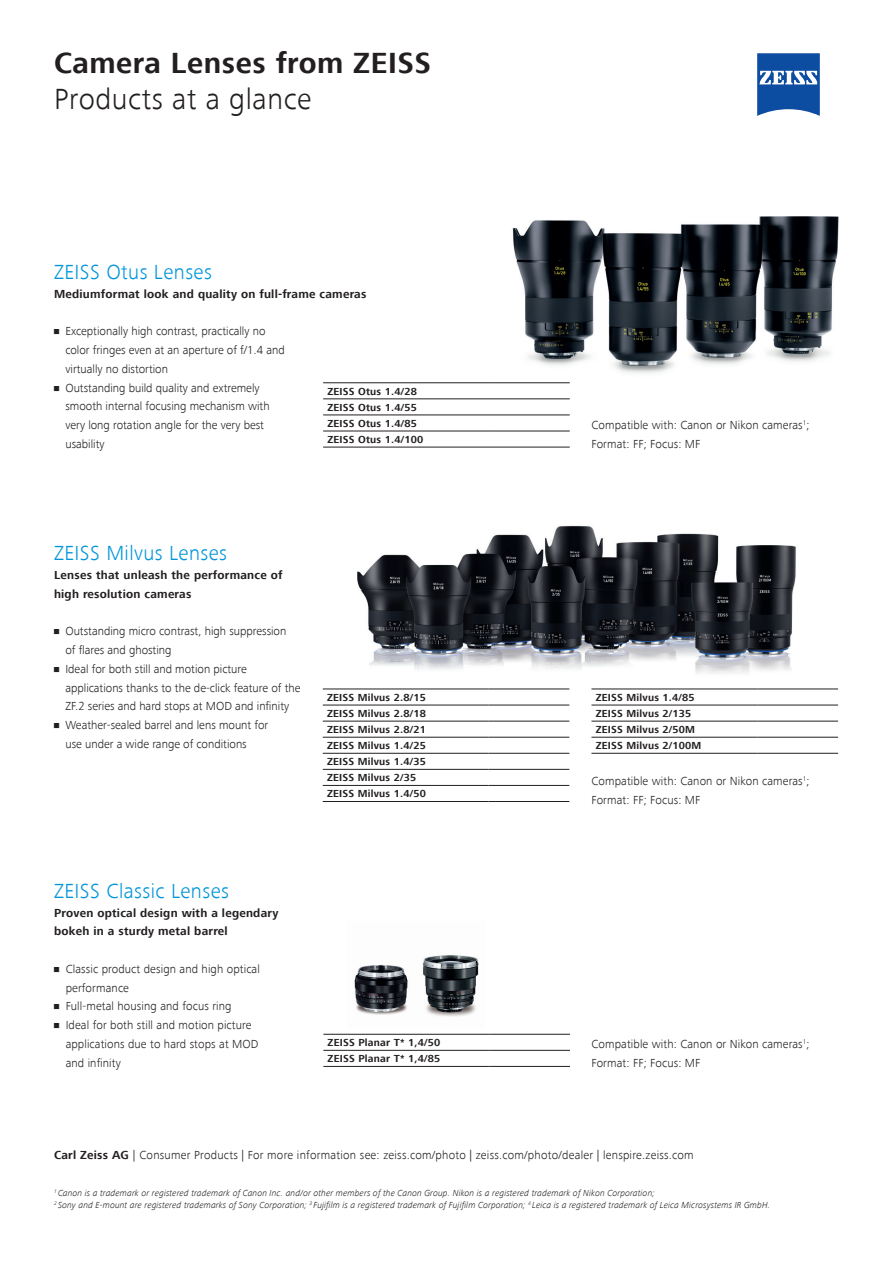
<style>
.page{position:relative;width:893px;height:1263px;background:#fff}
.page>*{position:absolute;margin:0;border:0;box-sizing:border-box;transform-origin:0 0}
.t1{font:700 30px "ZEISS Frutiger Next W1 G";letter-spacing:.02em;color:#231f20}
.t2{font:300 30px "ZEISS Frutiger Next W1 G";letter-spacing:.02em;color:#231f20}
.t3{font:300 21px "ZEISS Frutiger Next W1 G";letter-spacing:.02em;color:#0095d9}
.t4{font:300 12px/18.8px "ZEISS Frutiger Next W1 G";color:#231f20}
.t5{font:700 12px/18.8px "ZEISS Frutiger Next W1 G";letter-spacing:.02em;color:#231f20}
.t6{font:300 12px "ZEISS Frutiger Next W1 G";letter-spacing:.02em;color:#231f20}
.t7{font:700 10.5px/16px "ZEISS Frutiger Next W1 G";letter-spacing:.02em;color:#231f20}
.t8{font:italic 300 9px/12px "ZEISS Frutiger Next W1 G";letter-spacing:.01em;color:#231f20}
.s1{font-weight:700}
</style>
<div class="page">
<img style="left:322px;top:525px;width:513px;height:164px">
<img style="left:354px;top:955px;width:125px;height:62px">
<img style="left:503px;top:216px;width:336px;height:168px">
<hr style="left:323px;top:382px;width:166px;height:1px;background:#231f20">
<hr style="left:489px;top:382px;width:81px;height:1px;background:#231f20">
<hr style="left:323px;top:399px;width:166px;height:1px;background:#231f20">
<hr style="left:489px;top:399px;width:81px;height:1px;background:#231f20">
<hr style="left:323px;top:415px;width:166px;height:1px;background:#231f20">
<hr style="left:489px;top:415px;width:81px;height:1px;background:#231f20">
<hr style="left:323px;top:431px;width:166px;height:1px;background:#231f20">
<hr style="left:489px;top:431px;width:81px;height:1px;background:#231f20">
<hr style="left:323px;top:447px;width:166px;height:1px;background:#231f20">
<hr style="left:489px;top:447px;width:81px;height:1px;background:#231f20">
<svg style="left:757px;top:53px;width:63px;height:63px"></svg>
<hr style="left:323px;top:689px;width:166px;height:1px;background:#231f20">
<hr style="left:489px;top:689px;width:80px;height:1px;background:#231f20">
<hr style="left:323px;top:705px;width:166px;height:1px;background:#231f20">
<hr style="left:489px;top:705px;width:80px;height:1px;background:#231f20">
<hr style="left:323px;top:721px;width:166px;height:1px;background:#231f20">
<hr style="left:489px;top:721px;width:80px;height:1px;background:#231f20">
<hr style="left:323px;top:737px;width:166px;height:1px;background:#231f20">
<hr style="left:489px;top:737px;width:80px;height:1px;background:#231f20">
<hr style="left:323px;top:753px;width:166px;height:1px;background:#231f20">
<hr style="left:489px;top:753px;width:80px;height:1px;background:#231f20">
<hr style="left:323px;top:769px;width:166px;height:1px;background:#231f20">
<hr style="left:489px;top:769px;width:80px;height:1px;background:#231f20">
<hr style="left:323px;top:785px;width:166px;height:1px;background:#231f20">
<hr style="left:489px;top:785px;width:80px;height:1px;background:#231f20">
<hr style="left:323px;top:801px;width:166px;height:1px;background:#231f20">
<hr style="left:489px;top:801px;width:80px;height:1px;background:#231f20">
<hr style="left:591px;top:689px;width:166px;height:1px;background:#231f20">
<hr style="left:757px;top:689px;width:81px;height:1px;background:#231f20">
<hr style="left:591px;top:705px;width:166px;height:1px;background:#231f20">
<hr style="left:757px;top:705px;width:81px;height:1px;background:#231f20">
<hr style="left:591px;top:721px;width:166px;height:1px;background:#231f20">
<hr style="left:757px;top:721px;width:81px;height:1px;background:#231f20">
<hr style="left:591px;top:737px;width:166px;height:1px;background:#231f20">
<hr style="left:757px;top:737px;width:81px;height:1px;background:#231f20">
<hr style="left:591px;top:753px;width:166px;height:1px;background:#231f20">
<hr style="left:757px;top:753px;width:81px;height:1px;background:#231f20">
<hr style="left:323px;top:1034px;width:166px;height:1px;background:#231f20">
<hr style="left:489px;top:1034px;width:81px;height:1px;background:#231f20">
<hr style="left:323px;top:1050px;width:166px;height:1px;background:#231f20">
<hr style="left:489px;top:1050px;width:81px;height:1px;background:#231f20">
<hr style="left:323px;top:1066px;width:166px;height:1px;background:#231f20">
<hr style="left:489px;top:1066px;width:81px;height:1px;background:#231f20">
<h1 class="t1" style="left:54px;top:46px;width:379px">Camera Lenses from ZEISS</h1>
<h1 class="t2" style="left:54px;top:82px;width:259px">Products at a glance</h1>
<h2 class="t3" style="left:54px;top:260px;width:159px">ZEISS Otus Lenses</h2>
<p class="t5" style="left:54px;top:285px;width:314px">Mediumformat look and quality on full-frame cameras</p>
<p class="t4" style="left:65px;top:322px;width:221px;text-indent:-11px">• Exceptionally high contrast, practically no color fringes even at an aperture of f/1.4 and virtually no distortion</p>
<p class="t4" style="left:65px;top:378px;width:206px;text-indent:-11px">• Outstanding build quality and extremely smooth internal focusing mechanism with very long rotation angle for the very best usability</p>
<h2 class="t3" style="left:54px;top:541px;width:175px">ZEISS Milvus Lenses</h2>
<p class="t5" style="left:54px;top:566px;width:230px">Lenses that unleash the performance of high resolution cameras</p>
<p class="t7" style="left:327px;top:383px;width:97px">ZEISS Otus 1.4/28<br>ZEISS Otus 1.4/55<br>ZEISS Otus 1.4/85<br>ZEISS Otus 1.4/100</p>
<p class="t4" style="left:591px;top:416px;width:220px">Compatible with: Canon or Nikon cameras<sup>1</sup>;<br>Format: FF; Focus: MF</p>
<p class="t4" style="left:65px;top:622px;width:222px;text-indent:-11px">• Outstanding micro contrast, high suppression of flares and ghosting</p>
<p class="t4" style="left:65px;top:659px;width:237px;text-indent:-11px">• Ideal for both still and motion picture applications thanks to the de-click feature of the<br>ZF.2 series and hard stops at MOD and infinity</p>
<p class="t4" style="left:65px;top:716px;width:204px;text-indent:-11px">• Weather-sealed barrel and lens mount for use under a wide range of conditions</p>
<p class="t7" style="left:327px;top:690px;width:100px">ZEISS Milvus 2.8/15<br>ZEISS Milvus 2.8/18<br>ZEISS Milvus 2.8/21<br>ZEISS Milvus 1.4/25<br>ZEISS Milvus 1.4/35<br>ZEISS Milvus 2/35<br>ZEISS Milvus 1.4/50</p>
<p class="t7" style="left:596px;top:690px;width:107px">ZEISS Milvus 1.4/85<br>ZEISS Milvus 2/135<br>ZEISS Milvus 2/50M<br>ZEISS Milvus 2/100M</p>
<p class="t4" style="left:591px;top:772px;width:220px">Compatible with: Canon or Nikon cameras<sup>1</sup>;<br>Format: FF; Focus: MF</p>
<h2 class="t3" style="left:54px;top:879px;width:176px">ZEISS Classic Lenses</h2>
<p class="t5" style="left:54px;top:903px;width:226px">Proven optical design with a legendary bokeh in a sturdy metal barrel</p>
<p class="t4" style="left:66px;top:959px;width:196px;text-indent:-12px">• Classic product design and high optical performance</p>
<p class="t4" style="left:54px;top:997px;width:179px">• Full-metal housing and focus ring</p>
<p class="t4" style="left:66px;top:1016px;width:194px;text-indent:-12px">• Ideal for both still and motion picture applications due to hard stops at MOD and infinity</p>
<p class="t7" style="left:328px;top:1035px;width:114px">ZEISS Planar T* 1,4/50<br>ZEISS Planar T* 1,4/85</p>
<p class="t4" style="left:591px;top:1034px;width:220px">Compatible with: Canon or Nikon cameras<sup>1</sup>;<br>Format: FF; Focus: MF</p>
<p class="t6" style="left:54px;top:1148px;width:641px"><span class="s1">Carl Zeiss AG</span> | Consumer Products | For more information see: zeiss.com/photo | zeiss.com/photo/dealer | lenspire.zeiss.com</p>
<p class="t8" style="left:54px;top:1187px;width:718px"><sup>1</sup> Canon is a trademark or registered trademark of Canon Inc. and/or other members of the Canon Group. Nikon is a registered trademark of Nikon Corporation;<br><sup>2</sup> Sony and E-mount are registered trademarks of Sony Corporation; <sup>3</sup> Fujifilm is a registered trademark of Fujifilm Corporation; <sup>4</sup> Leica is a registered trademark of Leica Microsystems IR GmbH.</p>
</div>
